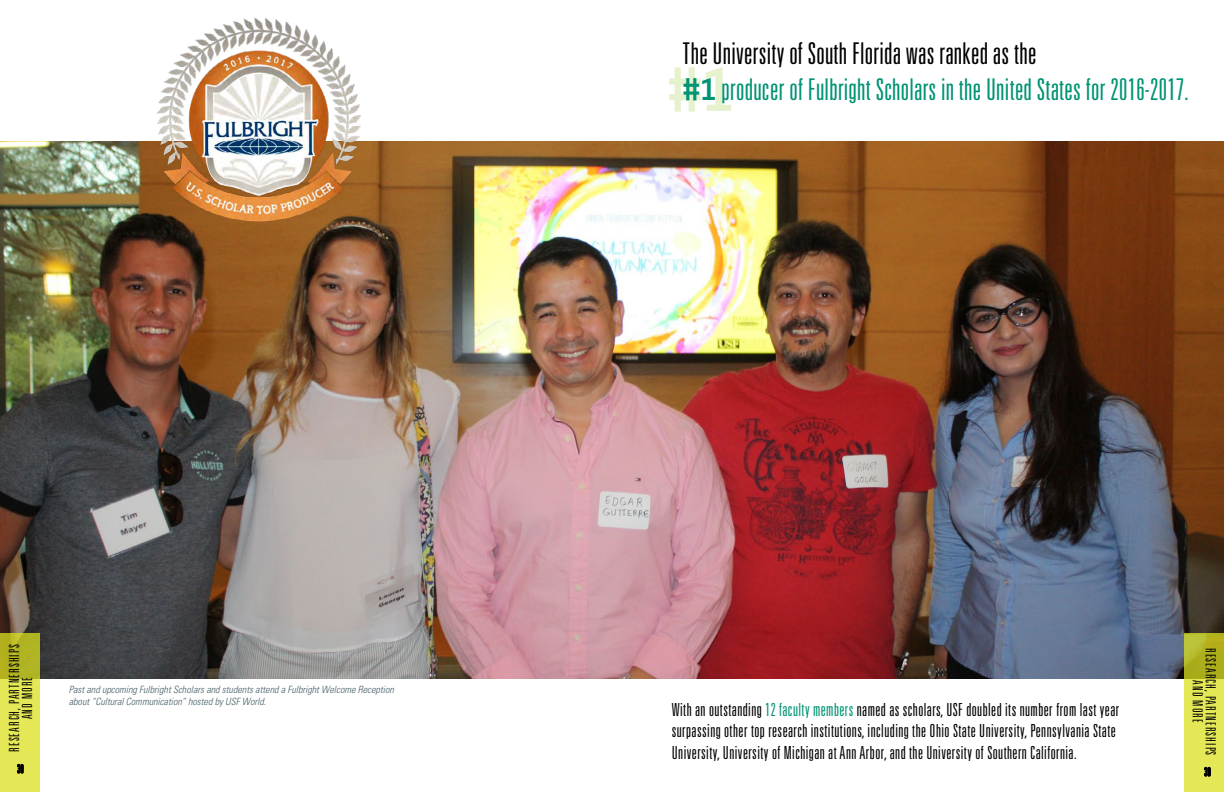
<style>
.page{position:relative;width:1224px;height:792px;background:#fff}
.page>*{position:absolute;margin:0;border:0;box-sizing:border-box;transform-origin:0 0}
.t1{font:300 ultra-condensed 30px/36px "Univers";letter-spacing:.01em;color:#009374}
.t2{font:300 ultra-condensed 18px/21.6px "Univers";letter-spacing:.025em;color:#000}
.t3{font:300 ultra-condensed 14px/13px "Univers";letter-spacing:.075em;color:#000;text-align:center}
.t4{font:italic 300 condensed 10px/12px "Univers LT Std";color:#466069}
.s1{color:#000}
.s2{font-family:"Eligible";font-weight:700;font-stretch:normal;font-size:32px}
.s3{color:#009475}
</style>
<div class="page">
<img style="left:0;top:142px;width:1224px;height:536px">
<svg style="left:1184px;top:634px;width:40px;height:158px;background:#d5d847"></svg>
<svg style="left:669px;top:67px;width:62px;height:45px"></svg>
<svg style="left:1204px;top:767px;width:7px;height:10px"></svg>
<svg style="left:0;top:634px;width:39px;height:158px;background:#d5d847"></svg>
<svg style="left:17px;top:764px;width:7px;height:10px"></svg>
<img style="left:151px;top:18px;width:216px;height:211px">
<p class="t3" style="left:7px;top:752px;width:109px;rotate:-90deg">RESEARCH, PARTNERSHIPS<br>AND MORE</p>
<p class="t4" style="left:69px;top:683px;width:327px">Past and upcoming Fulbright Scholars and students attend a Fulbright Welcome Reception about “Cultural Communication” hosted by USF World.</p>
<h1 class="t1" style="left:683px;top:35px;width:508px"><span class="s1">The University of South Florida was ranked as the<br></span><span class="s2">#1</span> producer of Fulbright Scholars in the United States for 2016-2017.</h1>
<p class="t2" style="left:672px;top:698px;width:449px">With an outstanding <span class="s3">12 faculty members</span> named as scholars, USF doubled its number from last year surpassing other top research institutions, including the Ohio State University, Pennsylvania State<br>University, University of Michigan at Ann Arbor, and the University of Southern California.</p>
<p class="t3" style="left:1218px;top:648px;width:109px;rotate:90deg">RESEARCH, PARTNERSHIPS<br>AND MORE</p>
</div>
